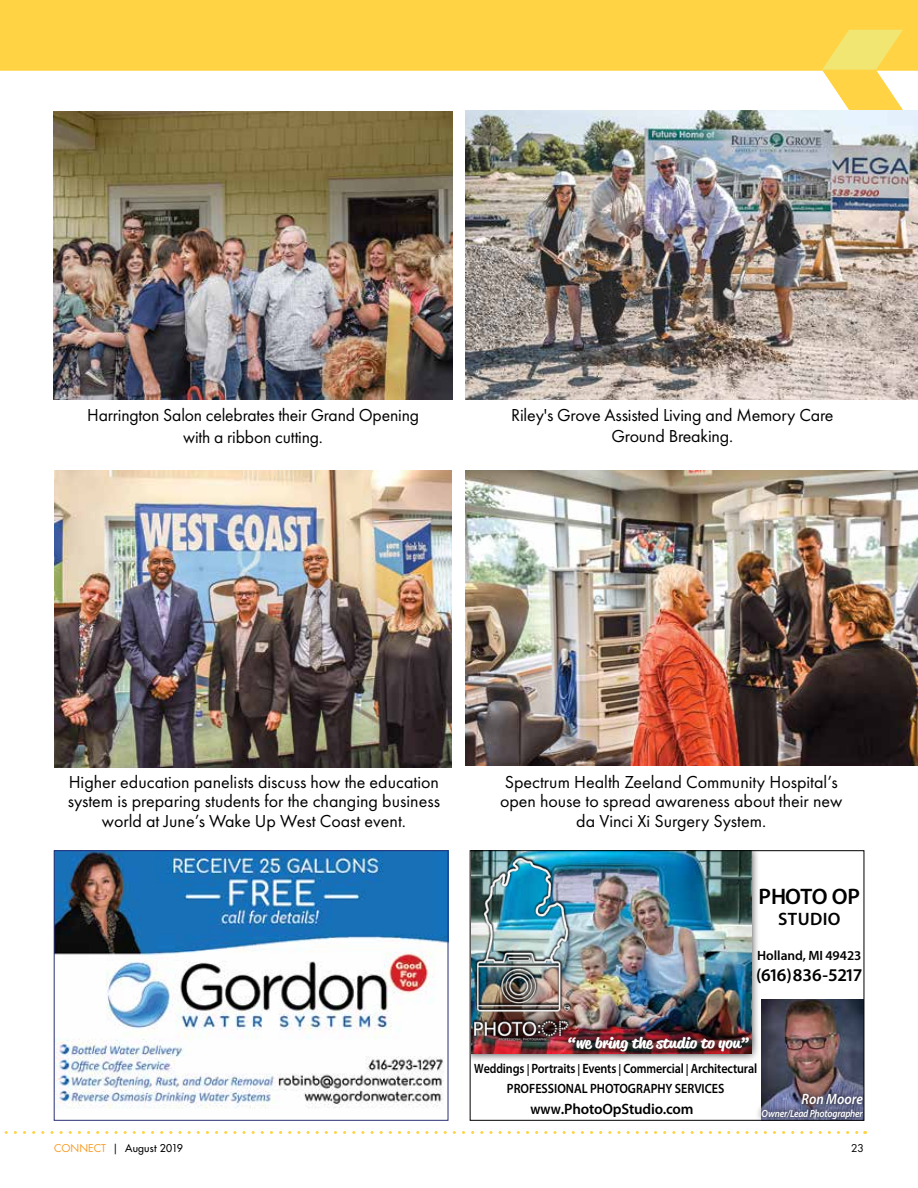
<style>
.page{position:relative;width:918px;height:1188px;background:#fff}
.page>*{position:absolute;margin:0;border:0;box-sizing:border-box;transform-origin:0 0}
.t1{font:600 22.5px "Myriad Pro";letter-spacing:-.025em;color:#000}
.t2{font:18px/19.5px "Futura PT";color:#000;text-align:center}
.t3{font:600 18px "Myriad Pro";color:#000}
.t4{font:600 15px "Myriad Pro";letter-spacing:-.01em;color:#000;scale:.9 1}
.t5{font:italic 600 15px "Myriad Pro";color:#fff;scale:.9 1}
.t6{font:700 14.85px "Reklame Script";color:#fff}
.t7{font:600 13.5px/19.5px "Myriad Pro";letter-spacing:-.01em;color:#000;text-align:center;scale:.82 1}
.t8{font:600 13.5px "Myriad Pro";letter-spacing:-.01em;color:#000}
.t9{font:italic 600 10.5px "Myriad Pro";letter-spacing:-.02em;color:#fff;scale:.9 1}
.t10{font:10.5px "Futura";letter-spacing:.02em;color:#000}
.t11{font:10.5px "Futura";color:#000}
.s1{font-size:12px}
.s2{color:#f99c25}
.s3{font-style:inherit}
</style>
<div class="page">
<img style="left:54px;top:470px;width:398px;height:297px">
<img style="left:54px;top:111px;width:398px;height:288px">
<img style="left:466px;top:111px;width:452px;height:288px">
<img style="left:466px;top:470px;width:452px;height:296px">
<div style="left:0;top:0;width:918px;height:71px;background:#ffd343"></div>
<svg style="left:4px;top:1131px;width:862px;height:3px"></svg>
<svg style="left:822px;top:30px;width:81px;height:80px"></svg>
<div style="left:471px;top:851px;width:288px;height:211px;background:#000;opacity:.75"></div>
<img style="left:472px;top:852px;width:279px;height:202px">
<img style="left:761px;top:1000px;width:101px;height:86px">
<img style="left:472px;top:854px;width:100px;height:190px">
<div style="left:754px;top:1086px;width:110px;height:34px;background:#000;opacity:.75"></div>
<div style="left:560px;top:1028px;width:198px;height:32px;background:#000;opacity:.75"></div>
<div style="left:470px;top:850px;width:394px;height:270px;border:1px solid #000"></div>
<img style="left:56px;top:852px;width:390px;height:257px">
<div style="left:54px;top:850px;width:394px;height:270px;border:1px solid #292f76"></div>
<p class="t2" style="left:87px;top:404px;width:333px;line-height:21.6px">Harrington Salon celebrates their Grand Opening with a ribbon cutting.</p>
<p class="t2" style="left:511px;top:405px;width:324px;line-height:21px">Riley's Grove Assisted Living and Memory Care<br>Ground Breaking.</p>
<p class="t2" style="left:68px;top:772px;width:374px">Higher education panelists discuss how the education system is preparing students for the changing business world at June’s Wake Up West Coast event.</p>
<p class="t2" style="left:500px;top:772px;width:344px">Spectrum Health Zeeland Community Hospital’s open house to spread awareness about their new da Vinci Xi Surgery System.</p>
<p class="t1" style="left:758px;top:882px;width:103px">PHOTO OP</p>
<p class="t3" style="left:778px;top:908px;width:64px">STUDIO</p>
<p class="t8" style="left:757px;top:946px;width:106px">Holland, MI 49423</p>
<p class="t3" style="left:756px;top:964px;width:108px">(616) 836-5217</p>
<p class="t6" style="left:567px;top:1033px;width:184px">“we bring the studio to you”</p>
<p class="t7" style="left:474px;top:1059px;width:347px">Weddings <span class="s1">|</span> Portraits <span class="s1">|</span> Events <span class="s1">|</span> Commercial <span class="s1">|</span> Architectural<br>PROFESSIONAL PHOTOGRAPHY SERVICES</p>
<p class="t5" style="left:802px;top:1089px;width:70px">Ron Moore</p>
<p class="t9" style="left:762px;top:1106px;width:114px">Owner/Lead Photographer</p>
<p class="t4" style="left:530px;top:1100px;width:183px">www.PhotoOpStudio.com</p>
<p class="t10" style="left:54px;top:1142px;width:131px"><span class="s2">CONNECT</span> <span class="s3">|</span> August 2019</p>
<p class="t11" style="left:851px;top:1142px;width:14px">23</p>
</div>
